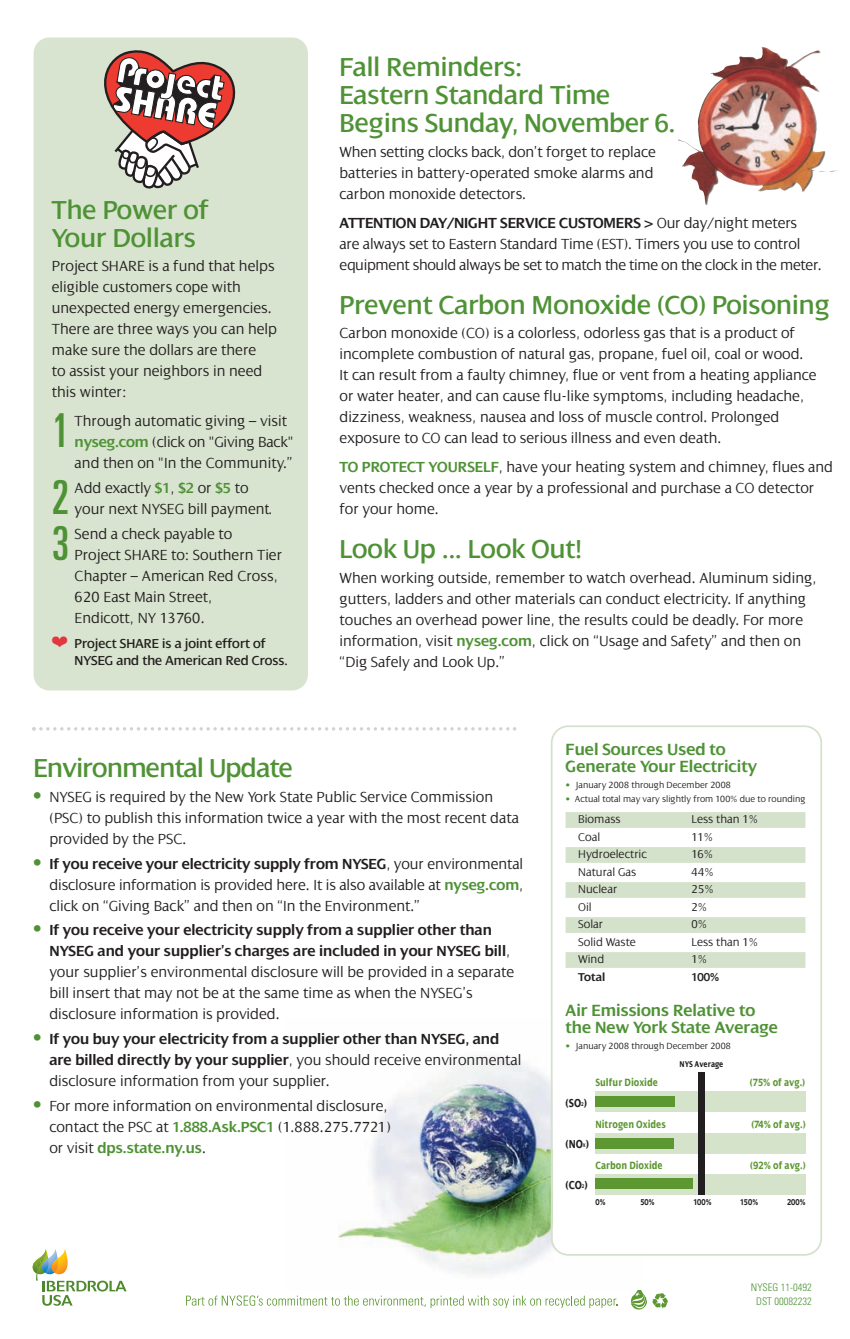
<style>
.page{position:relative;width:850px;height:1339px;background:#fff}
.page>*{position:absolute;margin:0;border:0;box-sizing:border-box;transform-origin:0 0}
.t1{font:ultra-condensed 46.73px "Univers";color:#4f9236}
.t2{font:28px/28px "Dialog";color:#4f9236}
.t3{font:28px "Dialog";letter-spacing:-.02em;color:#4f9236}
.t4{font:600 17.5px/17.5px "Dialog";color:#4f9236}
.t5{font:300 15.75px/21px "Dialog";color:#231f20}
.t6{font:300 15.75px/21px "Dialog";letter-spacing:-.02em;color:#231f20}
.t7{font:600 15.75px/21px "Dialog";color:#231f20}
.t8{font:14px/17.5px "Dialog";color:#231f20}
.t9{font:700 condensed 12.42px "Dialog";color:#231f20}
.t10{font:300 12.25px "Dialog";color:#231f20}
.t11{font:600 12.25px "Dialog";color:#231f20}
.t12{font:700 condensed 11.38px "Dialog";color:#5c9731}
.t13{font:300 condensed 10.5px/14px "Univers";color:#4f9236;text-align:center}
.t14{font:300 9.62px "Dialog";color:#231f20}
.t15{font:700 condensed 9.1px "Dialog";color:#231f20}
.s1{font-weight:600;color:#4f9236}
.s2{font-weight:400;font-stretch:condensed}
.s3{color:#e1373d}
.s4{font-weight:600}
.s5{font-family:"Univers";font-weight:400}
.s6{font-family:"Univers";font-weight:700;font-stretch:condensed;font-size:18.38px;color:#4f9236}
.s7{font-weight:300}
.s8{color:#4f9236}
.s9{font-size:5.6px}
</style>
<div class="page">
<div style="left:34px;top:37px;width:274px;height:653px;background:#d8e4cf;border-radius:16px"></div>
<svg style="left:33px;top:1249px;width:94px;height:56px"></svg>
<svg style="left:630px;top:1290px;width:38px;height:19px"></svg>
<svg style="left:186px;top:1295px;width:431px;height:13px"></svg>
<img style="left:338px;top:1057px;width:306px;height:217px">
<svg style="left:551px;top:725px;width:271px;height:530px"></svg>
<div style="left:565px;top:812px;width:240px;height:16px;background:#d4e1cb"></div>
<div style="left:565px;top:847px;width:240px;height:16px;background:#d4e1cb"></div>
<div style="left:565px;top:882px;width:240px;height:16px;background:#d4e1cb"></div>
<div style="left:565px;top:917px;width:240px;height:16px;background:#d4e1cb"></div>
<div style="left:565px;top:952px;width:240px;height:16px;background:#d4e1cb"></div>
<div style="left:565px;top:1059px;width:241px;height:151px;background:#fff"></div>
<div style="left:595px;top:1174px;width:211px;height:20px;background:#d6e3cb"></div>
<div style="left:595px;top:1133px;width:211px;height:20px;background:#d6e3cb"></div>
<div style="left:595px;top:1091px;width:211px;height:21px;background:#d6e3cb"></div>
<div style="left:595px;top:1096px;width:79px;height:11px;background:#5c9731"></div>
<div style="left:595px;top:1138px;width:78px;height:10px;background:#5c9731"></div>
<div style="left:595px;top:1178px;width:97px;height:10px;background:#5c9731"></div>
<div style="left:698px;top:1072px;width:7px;height:122px;background:#231f20"></div>
<svg style="left:32px;top:727px;width:484px;height:3px"></svg>
<svg style="left:104px;top:50px;width:132px;height:139px"></svg>
<img style="left:678px;top:47px;width:159px;height:158px">
<h2 class="t2" style="left:52px;top:195px;width:158px">The Power of<br>Your Dollars</h2>
<p class="t5" style="left:52px;top:255px;width:227px">Project SHARE is a fund that helps eligible customers cope with unexpected energy emergencies.<br>There are three ways you can help make sure the dollars are there<br>to assist your neighbors in need this winter:</p>
<h1 class="t1" style="left:52px;top:413px;width:19px">1</h1>
<p class="t5" style="left:75px;top:410px;width:221px">Through automatic giving – visit <span class="s1">nyseg.com</span> (click on "Giving Back" and then on "In the Community.”</p>
<h1 class="t1" style="left:52px;top:480px;width:19px">2</h1>
<p class="t5" style="left:75px;top:477px;width:199px">Add exactly <span class="s1">$1</span>, <span class="s1">$2</span> or <span class="s1">$5</span> to your next NYSEG bill paymen<span class="s2">t.</span></p>
<h1 class="t1" style="left:52px;top:526px;width:19px">3</h1>
<p class="t5" style="left:75px;top:522px;width:209px">Send a check payable to<br>Project SHARE to: Southern Tier<br>Chapter – American Red Cross,<br>620 East Main Street,<br>Endicott, NY 13760.</p>
<p class="t8" style="left:75px;top:634px;width:215px;text-indent:-23px"><span class="s3">▪</span> Project SHARE is a joint effort of<br>NYSEG and the American Red Cross.</p>
<h2 class="t2" style="left:339px;top:53px;width:337px">Fall Reminders:<br>Eastern Standard Time<br>Begins Sunday, November 6.</h2>
<p class="t5" style="left:339px;top:141px;width:318px">When setting clocks back, don’t forget to replace batteries in battery-operated smoke alarms and carbon monoxide detectors.</p>
<p class="t6" style="left:339px;top:212px;width:484px"><span class="s4">ATTENTION DAY/NIGHT SERVICE CUSTOMERS</span> <span class="s5">&gt;</span> Our day/night meters<br>are always set to Eastern Standard Time (EST). Timers you use to control equipment should always be set to match the time on the clock in the meter.</p>
<h2 class="t2" style="left:339px;top:290px;width:492px">Prevent Carbon Monoxide (CO) Poisoning</h2>
<p class="t5" style="left:339px;top:322px;width:479px">Carbon monoxide (CO) is a colorless, odorless gas that is a product of incomplete combustion of natural gas, propane, fuel oil, coal or wood.<br>It can result from a faulty chimney, flue or vent from a heating appliance or water heater, and can cause flu-like symptoms, including headache, dizziness, weakness, nausea and loss of muscle control. Prolonged exposure to CO can lead to serious illness and even death.</p>
<p class="t5" style="left:339px;top:456px;width:495px"><span class="s1">TO PROTECT YOURSELF</span>, have your heating system and chimney, flues and vents checked once a year by a professional and purchase a CO detector for your home.</p>
<h2 class="t2" style="left:339px;top:534px;width:244px">Look Up ... Look Out!</h2>
<p class="t5" style="left:339px;top:566px;width:478px">When working outside, remember to watch overhead. Aluminum siding, gutters, ladders and other materials can conduct electricity. If anything touches an overhead power line, the results could be deadly. For more information, visit <span class="s1">nyseg.com</span>, click on “Usage and Safety” and then on “Dig Safely and Look Up.”</p>
<h2 class="t3" style="left:34px;top:751px;width:261px">Environmental Update</h2>
<p class="t5" style="left:49px;top:786px;width:471px;text-indent:-16px"><span class="s6">•</span> NYSEG is required by the New York State Public Service Commission (PSC) to publish this information twice a year with the most recent data provided by the PSC.</p>
<p class="t5" style="left:49px;top:852px;width:475px;text-align:justify;text-indent:-16px"><span class="s6">•</span> <span class="s4">If you receive your electricity supply from NYSEG</span>, your environmental disclosure information is provided here. It is also available at <span class="s1">nyseg.com</span>, click on “Giving Back” and then on “In the Environment.”</p>
<p class="t5" style="left:49px;top:919px;width:466px;text-indent:-16px"><span class="s6">•</span> <span class="s4">If you receive your electricity supply from a supplier other than NYSEG and your supplier’s charges are included in your NYSEG bill</span>, your supplier’s environmental disclosure will be provided in a separate bill insert that may not be at the same time as when the NYSEG’s disclosure information is provided.</p>
<p class="t7" style="left:49px;top:1028px;width:474px;text-indent:-16px"><span class="s6">•</span> If you buy your electricity from a supplier other than NYSEG, and are billed directly by your supplier<span class="s7">, you should receive environmental disclosure information from your supplier.</span></p>
<p class="t5" style="left:49px;top:1095px;width:343px;text-indent:-16px"><span class="s6">•</span> For more information on environmental disclosure, contact the PSC at <span class="s1">1.888.Ask.PSC1</span> (1.888.275.7721) or visit <span class="s1">dps.state.ny.us</span>.</p>
<p class="t4" style="left:565px;top:740px;width:193px">Fuel Sources Used to<br>Generate Your Electricity</p>
<p class="t14" style="left:565px;top:779px;width:167px"><span class="s8">•</span> January 2008 through December 2008</p>
<p class="t14" style="left:565px;top:793px;width:241px"><span class="s8">•</span> Actual total may vary slightly from 100% due to rounding</p>
<p class="t10" style="left:578px;top:812px;width:44px">Biomass</p>
<p class="t10" style="left:691px;top:812px;width:68px">Less than 1%</p>
<p class="t10" style="left:578px;top:829px;width:24px">Coal</p>
<p class="t10" style="left:691px;top:829px;width:23px">11%</p>
<p class="t10" style="left:578px;top:847px;width:70px">Hydroelectric</p>
<p class="t10" style="left:691px;top:847px;width:23px">16%</p>
<p class="t10" style="left:578px;top:864px;width:60px">Natural Gas</p>
<p class="t10" style="left:691px;top:864px;width:23px">44%</p>
<p class="t10" style="left:578px;top:882px;width:41px">Nuclear</p>
<p class="t10" style="left:691px;top:882px;width:23px">25%</p>
<p class="t10" style="left:578px;top:899px;width:15px">Oil</p>
<p class="t10" style="left:691px;top:899px;width:17px">2%</p>
<p class="t10" style="left:578px;top:917px;width:26px">Solar</p>
<p class="t10" style="left:691px;top:917px;width:17px">0%</p>
<p class="t10" style="left:578px;top:934px;width:59px">Solid Waste</p>
<p class="t10" style="left:691px;top:934px;width:68px">Less than 1%</p>
<p class="t10" style="left:578px;top:952px;width:28px">Wind</p>
<p class="t10" style="left:691px;top:952px;width:17px">1%</p>
<p class="t11" style="left:578px;top:969px;width:29px">Total</p>
<p class="t11" style="left:691px;top:969px;width:29px">100%</p>
<p class="t4" style="left:565px;top:1001px;width:214px">Air Emissions Relative to the New York State Average</p>
<p class="t14" style="left:565px;top:1040px;width:167px"><span class="s8">•</span> January 2008 through December 2008</p>
<p class="t15" style="left:679px;top:1058px;width:45px">NYS Average</p>
<p class="t12" style="left:595px;top:1075px;width:64px">Sulfur Dioxide</p>
<p class="t12" style="left:749px;top:1075px;width:57px">(75% of avg.)</p>
<p class="t12" style="left:595px;top:1117px;width:72px">Nitrogen Oxides</p>
<p class="t12" style="left:751px;top:1117px;width:56px">(74% of avg.)</p>
<p class="t12" style="left:595px;top:1158px;width:69px">Carbon Dioxide</p>
<p class="t12" style="left:750px;top:1158px;width:57px">(92% of avg.)</p>
<p class="t15" style="left:595px;top:1196px;width:12px">0%</p>
<p class="t15" style="left:640px;top:1196px;width:16px">50%</p>
<p class="t15" style="left:693px;top:1196px;width:20px">100%</p>
<p class="t15" style="left:740px;top:1196px;width:20px">150%</p>
<p class="t15" style="left:787px;top:1196px;width:20px">200%</p>
<p class="t9" style="left:565px;top:1095px;width:23px">(SO<span class="s9">2</span>)</p>
<p class="t9" style="left:565px;top:1136px;width:25px">(NO<span class="s9">X</span>)</p>
<p class="t9" style="left:565px;top:1177px;width:24px">(CO<span class="s9">2</span>)</p>
<p class="t13" style="left:751px;top:1281px;width:62px">NYSEG 11-0492<br>DST 00082232</p>
</div>
